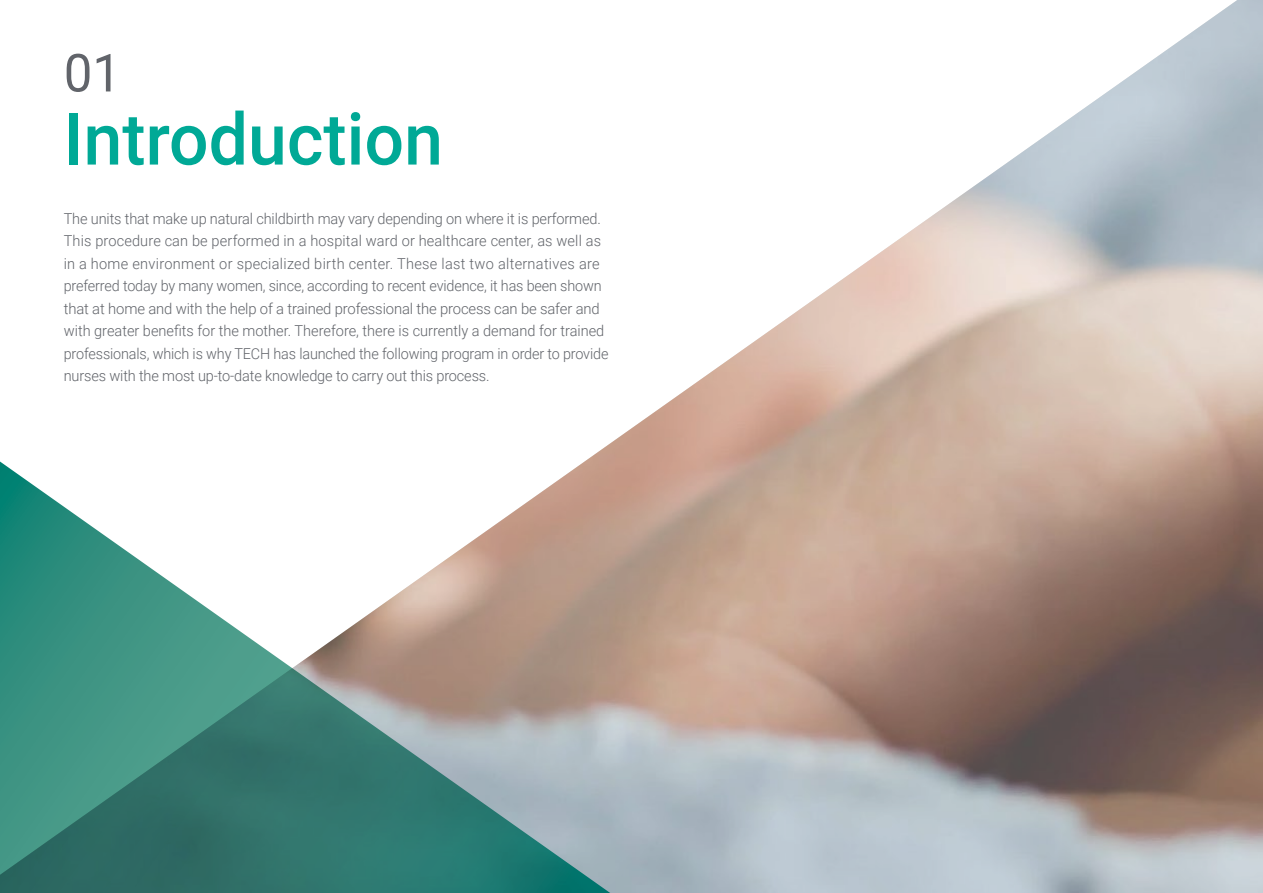
<style>
.page{position:relative;width:1263px;height:893px;background:#fff}
.page>*{position:absolute;margin:0;border:0;box-sizing:border-box;transform-origin:0 0}
.t1{font:500 72px "Roboto";color:#00a996}
.t2{font:52.5px "Roboto";color:#61646a}
.t3{font:300 15px/22.5px "Roboto";letter-spacing:-.01em;color:#61646a}
</style>
<div class="page">
<img style="left:607px;top:0;width:656px;height:893px">
<svg style="left:0;top:446px;width:640px;height:447px"></svg>
<h2 class="t2" style="left:64px;top:36px;width:59px">01</h2>
<h1 class="t1" style="left:64px;top:89px;width:381px">Introduction</h1>
<p class="t3" style="left:64px;top:207px;width:546px">The units that make up natural childbirth may vary depending on where it is performed.<br>This procedure can be performed in a hospital ward or healthcare center, as well as in a home environment or specialized birth center. These last two alternatives are preferred today by many women, since, according to recent evidence, it has been shown that at home and with the help of a trained professional the process can be safer and with greater benefits for the mother. Therefore, there is currently a demand for trained professionals, which is why TECH has launched the following program in order to provide nurses with the most up-to-date knowledge to carry out this process.</p>
</div>
